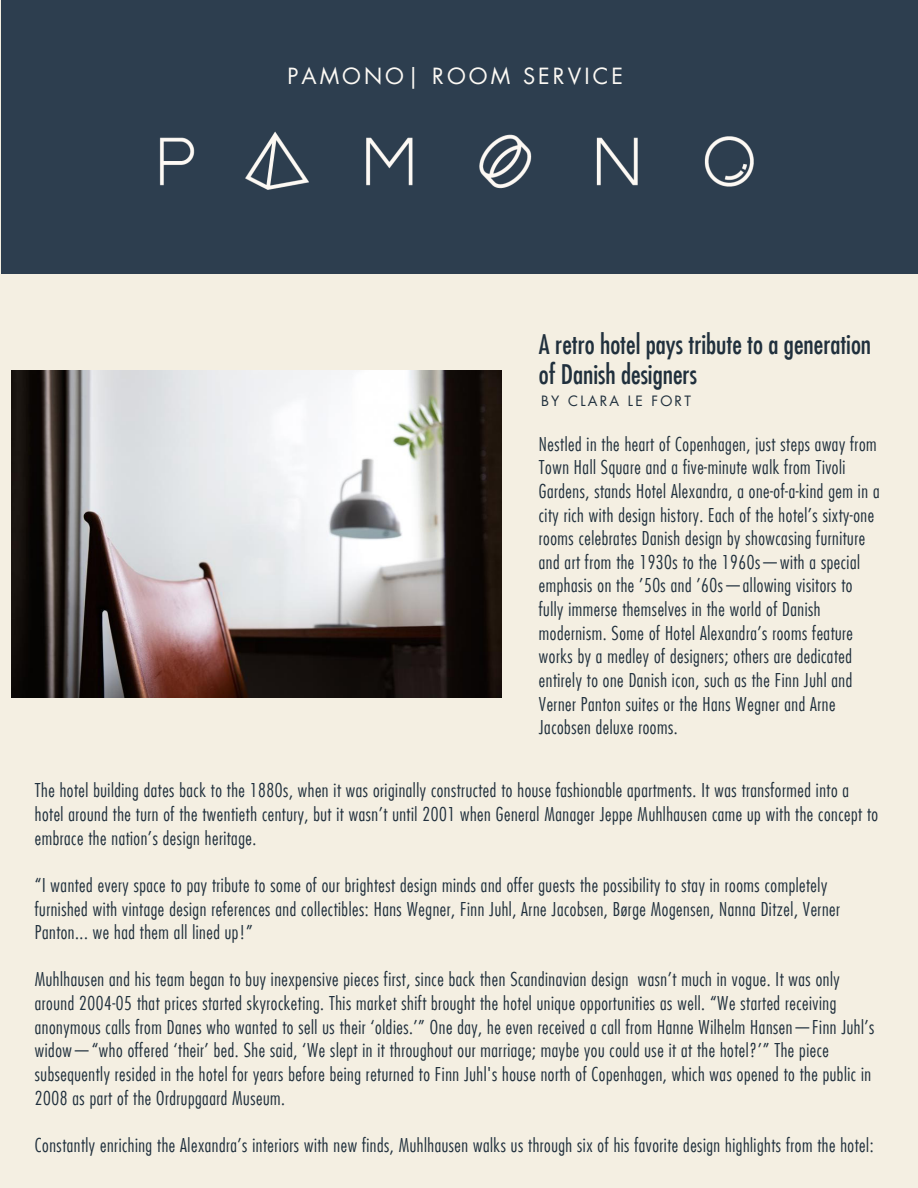
<style>
.page{position:relative;width:918px;height:1188px;background:#f4efe2}
.page>*{position:absolute;margin:0;border:0;box-sizing:border-box;transform-origin:0 0}
.t1{font:condensed 26.4px/30.3px "Futura LT";color:#20303d}
.t2{font:21.75px "Futura LT";letter-spacing:.14em;color:#fcf9f4}
.t3{font:300 condensed 18.75px/23.7px "Futura LT";letter-spacing:.03em;color:#20303d}
.t4{font:13.95px "Futura LT";letter-spacing:.16em;color:#20303d}
</style>
<div class="page">
<div style="left:1px;top:0;width:917px;height:273px;background:#2d3e4f"></div>
<img style="left:159px;top:131px;width:595px;height:59px">
<img style="left:11px;top:370px;width:491px;height:328px">
<p class="t2" style="left:287px;top:62px;width:337px">PAMONO| ROOM SERVICE</p>
<h1 class="t1" style="left:539px;top:329px;width:334px">A retro hotel pays tribute to a generation of Danish designers</h1>
<p class="t4" style="left:541px;top:392px;width:151px">BY CLARA LE FORT</p>
<p class="t3" style="left:539px;top:432px;width:342px">Nestled in the heart of Copenhagen, just steps away from Town Hall Square and a five-minute walk from Tivoli Gardens, stands Hotel Alexandra, a one-of-a-kind gem in a city rich with design history. Each of the hotel’s sixty-one rooms celebrates Danish design by showcasing furniture and art from the 1930s to the 1960s—with a special emphasis on the ’50s and ’60s—allowing visitors to fully immerse themselves in the world of Danish modernism. Some of Hotel Alexandra’s rooms feature works by a medley of designers; others are dedicated entirely to one Danish icon, such as the Finn Juhl and Verner Panton suites or the Hans Wegner and Arne Jacobsen deluxe rooms.</p>
<p class="t3" style="left:35px;top:779px;width:845px">The hotel building dates back to the 1880s, when it was originally constructed to house fashionable apartments. It was transformed into a hotel around the turn of the twentieth century, but it wasn’t until 2001 when General Manager Jeppe Muhlhausen came up with the concept to embrace the nation’s design heritage.</p>
<p class="t3" style="left:35px;top:873px;width:807px">“I wanted every space to pay tribute to some of our brightest design minds and offer guests the possibility to stay in rooms completely furnished with vintage design references and collectibles: Hans Wegner, Finn Juhl, Arne Jacobsen, Børge Mogensen, Nanna Ditzel, Verner<br>Panton... we had them all lined up!”</p>
<p class="t3" style="left:35px;top:968px;width:841px">Muhlhausen and his team began to buy inexpensive pieces first, since back then Scandinavian design wasn’t much in vogue. It was only around 2004-05 that prices started skyrocketing. This market shift brought the hotel unique opportunities as well. “We started receiving anonymous calls from Danes who wanted to sell us their ‘oldies.’” One day, he even received a call from Hanne Wilhelm Hansen—Finn Juhl’s widow—“who offered ‘their’ bed. She said, ‘We slept in it throughout our marriage; maybe you could use it at the hotel?’” The piece subsequently resided in the hotel for years before being returned to Finn Juhl's house north of Copenhagen, which was opened to the public in 2008 as part of the Ordrupgaard Museum.</p>
<p class="t3" style="left:35px;top:1133px;width:840px">Constantly enriching the Alexandra’s interiors with new finds, Muhlhausen walks us through six of his favorite design highlights from the hotel:</p>
</div>
